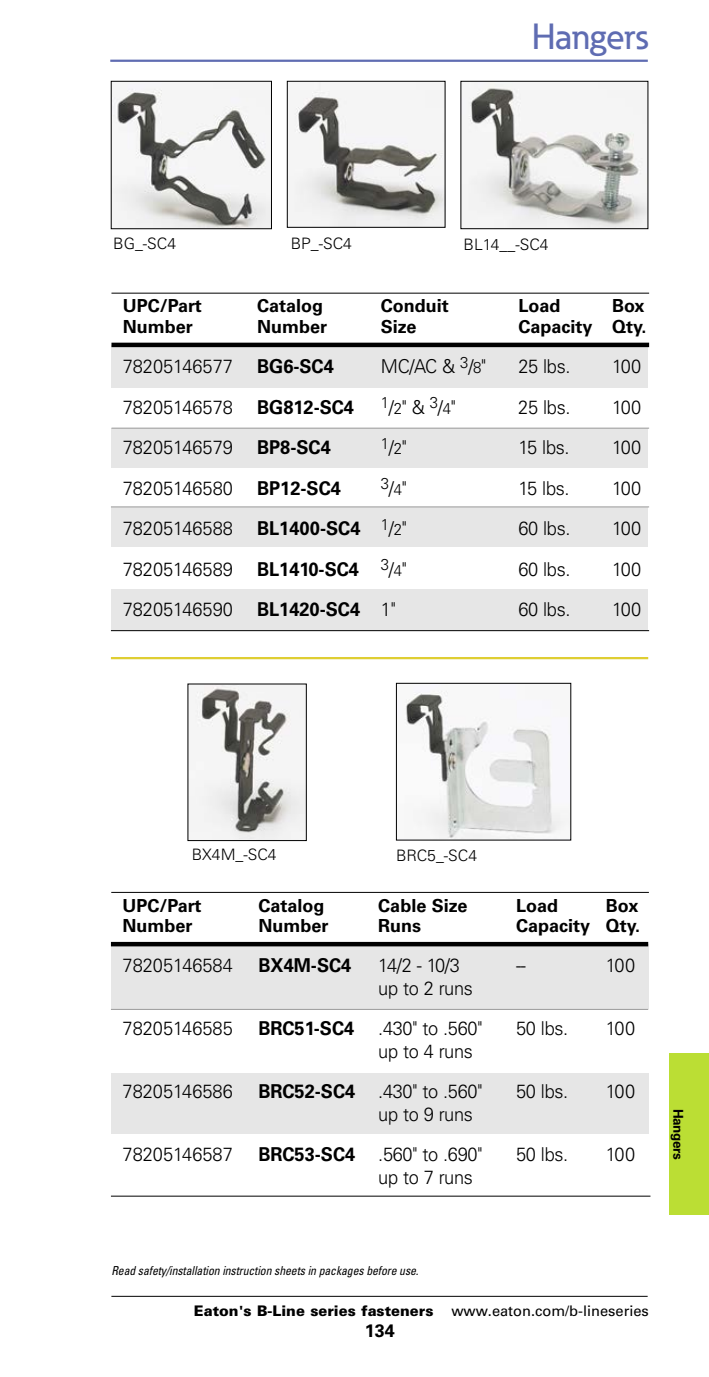
<style>
.page{position:relative;width:709px;height:1377px;background:#fff}
.page>*{position:absolute;margin:0;border:0;box-sizing:border-box;transform-origin:0 0}
.t1{font:500 36px "Eaton";color:#5f6cb2}
.t2{font:300 19.12px "Univers LT Std";color:#000;scale:.95 1}
.t3{font:700 19.12px "Univers LT Std";color:#000;scale:.95 1}
.t4{font:700 18px "Univers LT Std";color:#000}
.t5{font:300 15.75px "Univers LT Std";color:#000}
.t6{font:300 15.75px "Univers LT Std";color:#000;scale:.95 1}
.t7{font:900 14.62px "Univers LT Std";color:#000}
.t8{font:700 13.5px "Univers LT Std";letter-spacing:-.03em;color:#000}
.t9{font:italic condensed 12.38px "Univers LT Std";letter-spacing:-.01em;color:#000;scale:.95 1}
.s1{font-size:15.75px}
.s2{font-size:19.12px}
.s3{font-weight:300}
.s4{font-weight:300;font-size:15.75px}
.s5{font-weight:700}
.s6{font-weight:400}
</style>
<div class="page">
<div style="left:669px;top:1053px;width:40px;height:162px;background:#bbde34"></div>
<hr style="left:110px;top:60px;width:538px;height:2px;background:#5f6cb2">
<hr style="left:111px;top:1296px;width:536px;height:1px;background:#000">
<img style="left:113px;top:83px;width:157px;height:144px">
<div style="left:111px;top:81px;width:161px;height:148px;border:1px solid #000"></div>
<img style="left:289px;top:83px;width:154px;height:143px">
<div style="left:287px;top:81px;width:158px;height:147px;border:1px solid #000"></div>
<img style="left:462px;top:83px;width:184px;height:144px">
<div style="left:460px;top:81px;width:188px;height:148px;border:1px solid #000"></div>
<img style="left:190px;top:686px;width:115px;height:153px">
<div style="left:188px;top:684px;width:119px;height:157px;border:1px solid #000"></div>
<img style="left:405px;top:691px;width:164px;height:147px">
<div style="left:396px;top:683px;width:175px;height:157px;border:1px solid #000"></div>
<hr style="left:111px;top:657px;width:537px;height:2px;background:#dfce32">
<div style="left:111px;top:345px;width:536px;height:43px;background:#e6e6e6"></div>
<div style="left:111px;top:429px;width:536px;height:39px;background:#e6e6e6"></div>
<div style="left:111px;top:508px;width:536px;height:39px;background:#e6e6e6"></div>
<div style="left:111px;top:589px;width:536px;height:42px;background:#e6e6e6"></div>
<hr style="left:111px;top:293px;width:538px;height:1px;background:#000">
<hr style="left:111px;top:343px;width:538px;height:4px;background:#000">
<hr style="left:111px;top:428px;width:538px;height:1px;background:#999">
<hr style="left:111px;top:507px;width:538px;height:1px;background:#999">
<hr style="left:111px;top:630px;width:538px;height:1px;background:#000">
<div style="left:111px;top:944px;width:537px;height:65px;background:#e6e6e6"></div>
<div style="left:111px;top:1074px;width:537px;height:60px;background:#e6e6e6"></div>
<hr style="left:111px;top:892px;width:538px;height:1px;background:#000">
<hr style="left:111px;top:942px;width:537px;height:4px;background:#000">
<hr style="left:111px;top:1009px;width:537px;height:1px;background:#999">
<hr style="left:111px;top:1196px;width:539px;height:1px;background:#000">
<h1 class="t1" style="left:532px;top:23px;width:118px">Hangers</h1>
<p class="t5" style="left:113px;top:237px;width:65px">BG_-SC4</p>
<p class="t5" style="left:291px;top:237px;width:63px">BP_-SC4</p>
<p class="t5" style="left:463px;top:238px;width:87px">BL14__-SC4</p>
<p class="t4" style="left:123px;top:299px;width:80px">UPC/Part</p>
<p class="t4" style="left:257px;top:299px;width:68px">Catalog</p>
<p class="t4" style="left:381px;top:299px;width:70px">Conduit</p>
<p class="t4" style="left:518px;top:299px;width:44px">Load</p>
<p class="t4" style="left:612px;top:299px;width:34px">Box</p>
<p class="t4" style="left:123px;top:320px;width:72px">Number</p>
<p class="t4" style="left:257px;top:320px;width:72px">Number</p>
<p class="t4" style="left:381px;top:320px;width:37px">Size</p>
<p class="t4" style="left:518px;top:320px;width:129px">Capacity Qty.</p>
<p class="t2" style="left:123px;top:359px;width:118px">78205146577</p>
<p class="t3" style="left:257px;top:359px;width:82px">BG6-SC4</p>
<p class="t2" style="left:381px;top:359px;width:112px">MC/AC &amp; <sup>3</sup>/<span class="s1">8</span>"</p>
<p class="t2" style="left:518px;top:359px;width:56px">25 lbs.</p>
<p class="t2" style="left:612px;top:359px;width:32px">100</p>
<p class="t2" style="left:123px;top:400px;width:118px">78205146578</p>
<p class="t3" style="left:257px;top:400px;width:104px">BG812-SC4</p>
<p class="t2" style="left:381px;top:400px;width:80px"><sup>1</sup>/<span class="s1">2</span>" &amp; <sup>3</sup>/<span class="s1">4</span>"</p>
<p class="t2" style="left:518px;top:400px;width:56px">25 lbs.</p>
<p class="t2" style="left:612px;top:400px;width:32px">100</p>
<p class="t2" style="left:123px;top:440px;width:118px">78205146579</p>
<p class="t3" style="left:257px;top:440px;width:79px">BP8-SC4</p>
<p class="t6" style="left:381px;top:440px;width:29px">1<span class="s2">/</span>2<span class="s2">"</span></p>
<p class="t2" style="left:518px;top:440px;width:55px">15 lbs.</p>
<p class="t2" style="left:612px;top:440px;width:32px">100</p>
<p class="t2" style="left:123px;top:481px;width:118px">78205146580</p>
<p class="t3" style="left:257px;top:481px;width:90px">BP12-SC4</p>
<p class="t6" style="left:381px;top:481px;width:29px">3<span class="s2">/</span>4<span class="s2">"</span></p>
<p class="t2" style="left:518px;top:481px;width:55px">15 lbs.</p>
<p class="t2" style="left:612px;top:481px;width:32px">100</p>
<p class="t2" style="left:123px;top:521px;width:118px">78205146588</p>
<p class="t3" style="left:257px;top:521px;width:159px">BL1400-SC4 <sup>1</sup><span class="s3">/</span><span class="s4">2</span><span class="s3">"</span></p>
<p class="t2" style="left:518px;top:521px;width:56px">60 lbs.</p>
<p class="t2" style="left:612px;top:521px;width:32px">100</p>
<p class="t2" style="left:123px;top:562px;width:118px">78205146589</p>
<p class="t3" style="left:257px;top:562px;width:159px">BL1410-SC4 <sup>3</sup><span class="s3">/</span><span class="s4">4</span><span class="s3">"</span></p>
<p class="t2" style="left:518px;top:562px;width:56px">60 lbs.</p>
<p class="t2" style="left:612px;top:562px;width:32px">100</p>
<p class="t2" style="left:123px;top:602px;width:118px">78205146590</p>
<p class="t3" style="left:257px;top:602px;width:147px">BL1420-SC4 <span class="s3">1"</span></p>
<p class="t2" style="left:518px;top:602px;width:56px">60 lbs.</p>
<p class="t2" style="left:612px;top:602px;width:32px">100</p>
<p class="t5" style="left:192px;top:849px;width:86px">BX4M_-SC4</p>
<p class="t5" style="left:396px;top:850px;width:83px">BRC5_-SC4</p>
<p class="t4" style="left:123px;top:899px;width:80px">UPC/Part</p>
<p class="t4" style="left:258px;top:899px;width:68px">Catalog</p>
<p class="t4" style="left:378px;top:899px;width:91px">Cable Size</p>
<p class="t4" style="left:516px;top:899px;width:44px">Load</p>
<p class="t4" style="left:606px;top:899px;width:34px">Box</p>
<p class="t4" style="left:123px;top:919px;width:72px">Number</p>
<p class="t4" style="left:258px;top:919px;width:72px">Number</p>
<p class="t4" style="left:378px;top:919px;width:45px">Runs</p>
<p class="t4" style="left:516px;top:919px;width:126px">Capacity Qty.</p>
<p class="t2" style="left:123px;top:959px;width:118px">78205146584</p>
<p class="t3" style="left:258px;top:959px;width:99px">BX4M-SC4</p>
<p class="t2" style="left:378px;top:959px;width:87px">14/2 - 10/3</p>
<p class="t2" style="left:516px;top:959px;width:12px">--</p>
<p class="t2" style="left:606px;top:959px;width:32px">100</p>
<p class="t2" style="left:378px;top:981px;width:101px">up to 2 runs</p>
<p class="t2" style="left:123px;top:1022px;width:118px">78205146585</p>
<p class="t3" style="left:258px;top:1022px;width:102px">BRC51-SC4</p>
<p class="t2" style="left:378px;top:1022px;width:111px">.430" to .560"</p>
<p class="t2" style="left:516px;top:1022px;width:56px">50 lbs.</p>
<p class="t2" style="left:606px;top:1022px;width:32px">100</p>
<p class="t2" style="left:378px;top:1044px;width:101px">up to 4 runs</p>
<p class="t2" style="left:123px;top:1085px;width:118px">78205146586</p>
<p class="t2" style="left:258px;top:1085px;width:237px"><span class="s5">BRC52-SC4</span> .430" to .560"</p>
<p class="t2" style="left:516px;top:1085px;width:56px">50 lbs.</p>
<p class="t2" style="left:606px;top:1085px;width:32px">100</p>
<p class="t2" style="left:378px;top:1107px;width:101px">up to 9 runs</p>
<p class="t2" style="left:123px;top:1148px;width:118px">78205146587</p>
<p class="t2" style="left:258px;top:1148px;width:237px"><span class="s5">BRC53-SC4</span> .560" to .690"</p>
<p class="t2" style="left:516px;top:1148px;width:56px">50 lbs.</p>
<p class="t2" style="left:606px;top:1148px;width:32px">100</p>
<p class="t2" style="left:378px;top:1170px;width:101px">up to 7 runs</p>
<p class="t8" style="left:683px;top:1109px;width:52px;rotate:90deg">Hangers</p>
<p class="t9" style="left:111px;top:1266px;width:325px">Read safety/installation instruction sheets in packages before use.</p>
<p class="t7" style="left:194px;top:1305px;width:456px">Eaton's B-Line series fasteners <span class="s6">www.eaton.com/b-lineseries</span></p>
<p class="t4" style="left:365px;top:1324px;width:32px">134</p>
</div>
